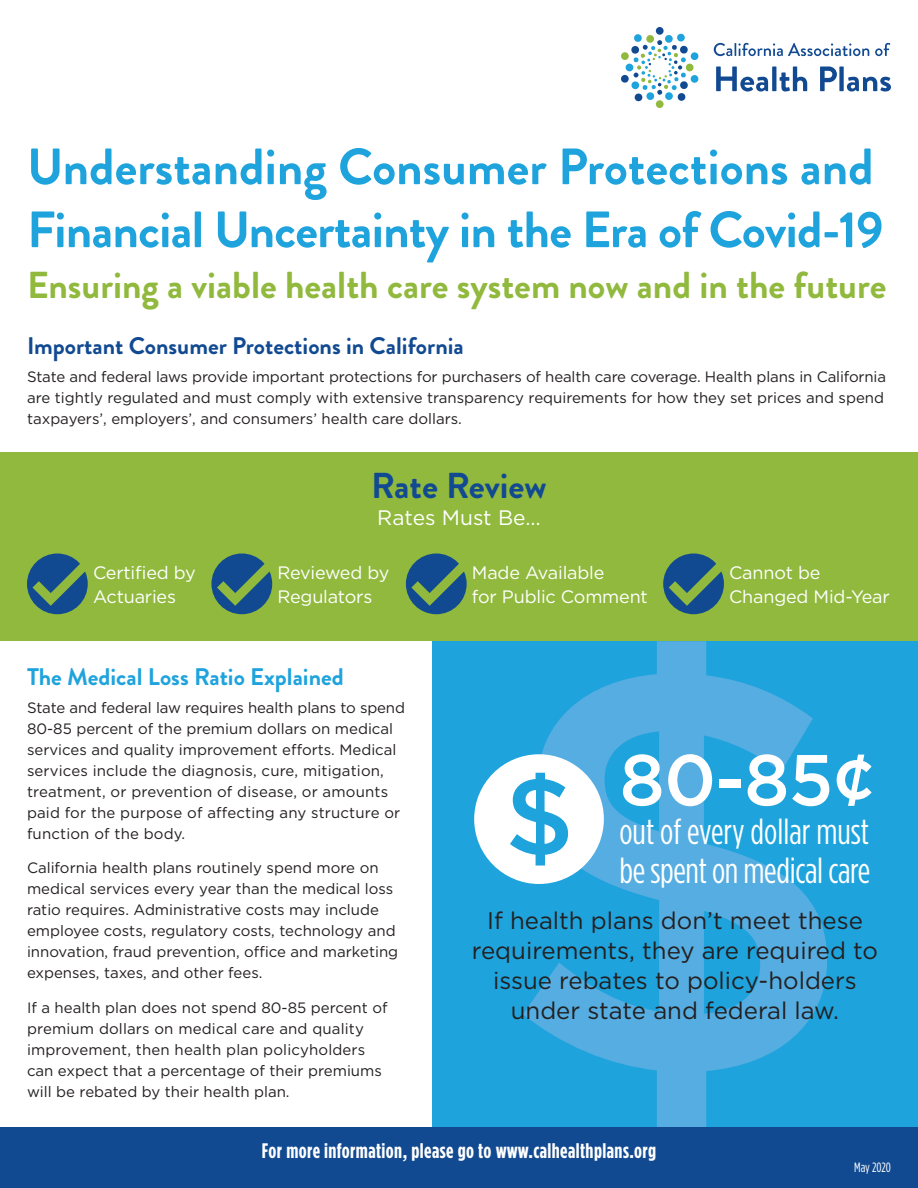
<style>
.page{position:relative;width:918px;height:1188px;background:#fff}
.page>*{position:absolute;margin:0;border:0;box-sizing:border-box;transform-origin:0 0}
.t1{font:500 72px "Gotham";color:#fff}
.t2{font:700 51px/63px "Brandon Grotesque";letter-spacing:-.015em;color:#1ea3dc}
.t3{font:700 37.5px "Brandon Grotesque";color:#90b93d}
.t4{font:36px/39px "Gotham Condensed";letter-spacing:-.01em;color:#fff}
.t5{font:700 36px "Brandon Grotesque";color:#124a92}
.t6{font:24px/30px "Gotham";color:#231f20;text-align:center}
.t7{font:700 24px "Brandon Grotesque";color:#124a92}
.t8{font:700 24px "Brandon Grotesque";color:#1ea3dc}
.t9{font:700 21px "Gotham Condensed";letter-spacing:.02em;color:#fff}
.t10{font:21px "Gotham";color:#fff}
.t11{font:18px/24px "Gotham";letter-spacing:-.01em;color:#fff}
.t12{font:15px/21px "Gotham";color:#231f20}
.t13{font:13.5px "Gotham Condensed";color:#fff}
</style>
<div class="page">
<div style="left:432px;top:641px;width:486px;height:486px;background:#1ea3dc"></div>
<svg style="left:523px;top:641px;width:304px;height:486px"></svg>
<svg style="left:714px;top:43px;width:155px;height:13px"></svg>
<svg style="left:875px;top:43px;width:15px;height:13px"></svg>
<svg style="left:716px;top:67px;width:52px;height:25px"></svg>
<svg style="left:772px;top:67px;width:4px;height:24px"></svg>
<svg style="left:780px;top:67px;width:27px;height:25px"></svg>
<svg style="left:820px;top:67px;width:17px;height:24px"></svg>
<div style="left:839px;top:67px;width:5px;height:24px;background:#124a92"></div>
<svg style="left:847px;top:77px;width:44px;height:15px"></svg>
<div style="left:656px;top:100px;width:8px;height:8px;background:#90b93d;border-radius:50%"></div>
<div style="left:656px;top:27px;width:8px;height:8px;background:#124a92;border-radius:50%"></div>
<svg style="left:621px;top:33px;width:78px;height:69px"></svg>
<div style="left:0;top:452px;width:918px;height:189px;background:#90b93d"></div>
<svg style="left:27px;top:553px;width:61px;height:59px"></svg>
<svg style="left:211px;top:553px;width:62px;height:59px"></svg>
<svg style="left:663px;top:553px;width:61px;height:59px"></svg>
<svg style="left:405px;top:553px;width:62px;height:59px"></svg>
<div style="left:474px;top:754px;width:130px;height:130px;background:#fff;border-radius:50%"></div>
<svg style="left:510px;top:773px;width:58px;height:93px"></svg>
<div style="left:0;top:1127px;width:918px;height:61px;background:#124a92"></div>
<h2 class="t2" style="left:27px;top:136px;width:858px">Understanding Consumer Protections and<br>Financial Uncertainty in the Era of Covid-19</h2>
<h3 class="t3" style="left:27px;top:259px;width:861px">Ensuring a viable health care system now and in the future</h3>
<h3 class="t7" style="left:27px;top:329px;width:438px">Important Consumer Protections in California</h3>
<p class="t12" style="left:27px;top:366px;width:861px">State and federal laws provide important protections for purchasers of health care coverage. Health plans in California are tightly regulated and must comply with extensive transparency requirements for how they set prices and spend taxpayers’, employers’, and consumers’ health care dollars.</p>
<h3 class="t5" style="left:371px;top:460px;width:177px">Rate Review</h3>
<h3 class="t10" style="left:377px;top:506px;width:165px">Rates Must Be…</h3>
<p class="t11" style="left:93px;top:560px;width:104px">Certified by<br>Actuaries</p>
<p class="t11" style="left:277px;top:560px;width:113px">Reviewed by<br>Regulators</p>
<p class="t11" style="left:729px;top:560px;width:162px">Cannot be<br>Changed Mid-Year</p>
<p class="t11" style="left:472px;top:560px;width:177px">Made Available<br>for Public Comment</p>
<h3 class="t8" style="left:27px;top:660px;width:318px">The Medical Loss Ratio Explained</h3>
<p class="t12" style="left:27px;top:697px;width:380px">State and federal law requires health plans to spend 80-85 percent of the premium dollars on medical services and quality improvement efforts. Medical services include the diagnosis, cure, mitigation, treatment, or prevention of disease, or amounts paid for the purpose of affecting any structure or function of the body.</p>
<p class="t12" style="left:27px;top:857px;width:373px">California health plans routinely spend more on medical services every year than the medical loss ratio requires. Administrative costs may include employee costs, regulatory costs, technology and innovation, fraud prevention, office and marketing expenses, taxes, and other fees.</p>
<p class="t12" style="left:27px;top:997px;width:362px">If a health plan does not spend 80-85 percent of premium dollars on medical care and quality improvement, then health plan policyholders can expect that a percentage of their premiums will be rebated by their health plan.</p>
<h1 class="t1" style="left:619px;top:739px;width:257px">80-85¢</h1>
<h3 class="t4" style="left:619px;top:812px;width:252px">out of every dollar must be spent on medical care</h3>
<h3 class="t6" style="left:472px;top:905px;width:408px">If health plans don’t meet these requirements, they are required to issue rebates to policy-holders under state and federal law.</h3>
<h3 class="t9" style="left:262px;top:1139px;width:396px">For more information, please go to www.calhealthplans.org</h3>
<p class="t13" style="left:854px;top:1160px;width:38px">May 2020</p>
</div>
